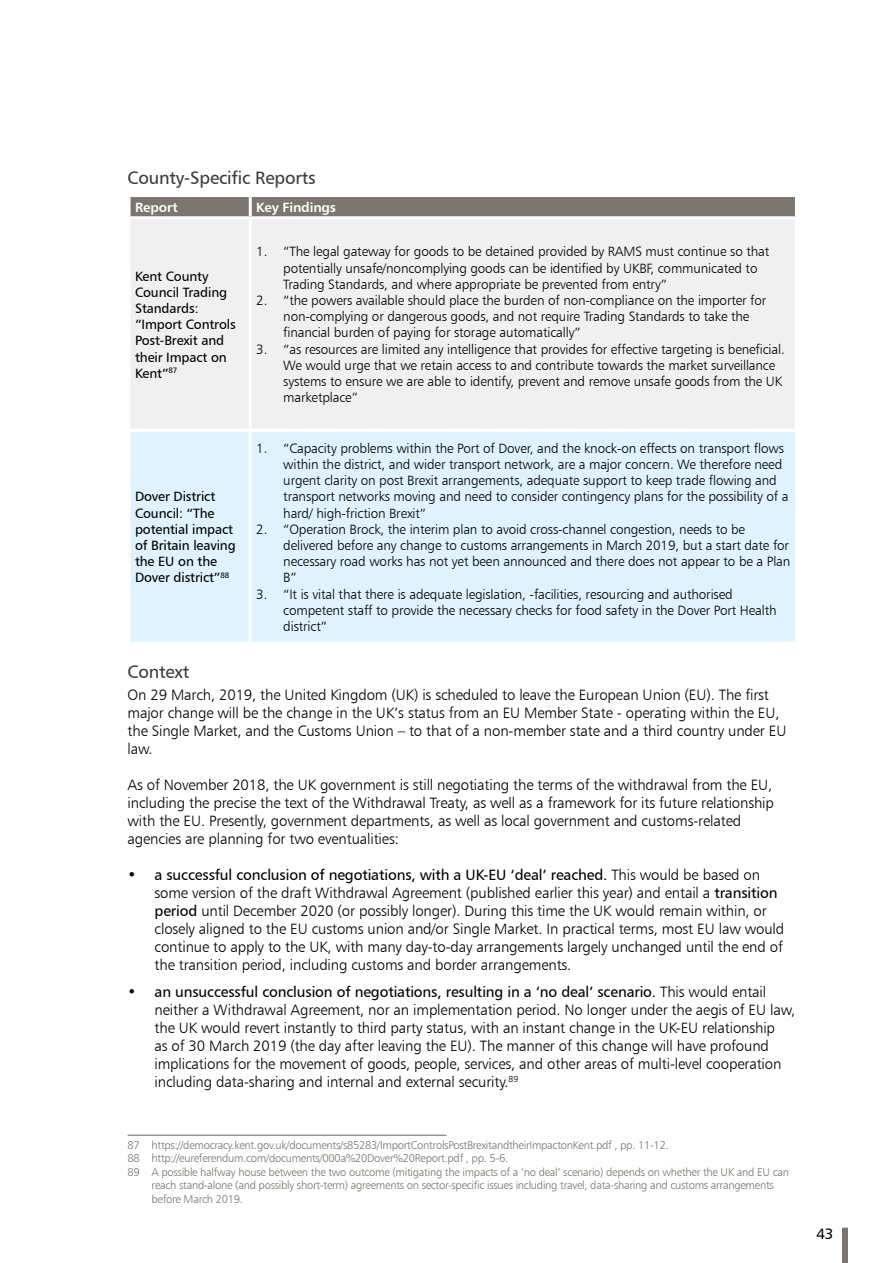
<style>
.page{position:relative;width:893px;height:1263px;background:#fff}
.page>*{position:absolute;margin:0;border:0;box-sizing:border-box;transform-origin:0 0}
.t1{font:18px "Humanist 777 BT Roman B";letter-spacing:-.01em;color:#3c3c3b}
.t2{font:15px/18px "Humanist 777 BT Light B";letter-spacing:-.01em;color:#000}
.t3{font:15px "Humanist 777 BT Roman B";letter-spacing:-.01em;color:#000}
.t4{font:13.5px/16.2px "Humanist 777 BT Light B";letter-spacing:-.01em;color:#000}
.t5{font:13.5px/16.2px "Humanist 777 BT Roman B";letter-spacing:-.01em;color:#000}
.t6{font:13.5px "Humanist 777 BT Bold B";letter-spacing:-.01em;color:#fff}
.t7{font:11.25px "Humanist 777 BT Light B";letter-spacing:-.025em;color:#7b766f}
.s1{font-family:"Humanist 777 BT Light B"}
.s2{font-family:"Humanist 777 BT Roman B"}
</style>
<div class="page">
<div style="left:842px;top:1228px;width:6px;height:35px;background:#7b766f"></div>
<div style="left:131px;top:197px;width:664px;height:19px;background:#7b766f"></div>
<div style="left:131px;top:219px;width:664px;height:210px;background:#f0f0f0"></div>
<div style="left:131px;top:432px;width:664px;height:209px;background:#dff2fd"></div>
<hr style="left:249px;top:197px;width:3px;height:19px;background:#fff">
<hr style="left:249px;top:219px;width:3px;height:210px;background:#fff">
<hr style="left:249px;top:432px;width:3px;height:209px;background:#fff">
<hr style="left:128px;top:1135px;width:318px;height:1px;background:#7b766f">
<h1 class="t1" style="left:128px;top:166px;width:190px">County-Specific Reports</h1>
<p class="t6" style="left:135px;top:199px;width:44px">Report</p>
<p class="t6" style="left:256px;top:199px;width:81px">Key Findings</p>
<p class="t5" style="left:135px;top:268px;width:102px">Kent County<br>Council Trading<br>Standards: “Import Controls<br>Post-Brexit and their Impact on<br>Kent”<sup>87</sup></p>
<p class="t5" style="left:135px;top:488px;width:102px">Dover District<br>Council: “The potential impact of Britain leaving the EU on the<br>Dover district”<sup>88</sup></p>
<p class="t4" style="left:283px;top:243px;width:488px;text-indent:-27px">1. “The legal gateway for goods to be detained provided by RAMS must continue so that potentially unsafe/noncomplying goods can be identified by UKBF, communicated to<br>Trading Standards, and where appropriate be prevented from entry”</p>
<p class="t4" style="left:283px;top:292px;width:485px;text-indent:-27px">2. “the powers available should place the burden of non-compliance on the importer for non-complying or dangerous goods, and not require Trading Standards to take the financial burden of paying for storage automatically”</p>
<p class="t4" style="left:283px;top:340px;width:503px;text-indent:-27px">3. “as resources are limited any intelligence that provides for effective targeting is beneficial.<br>We would urge that we retain access to and contribute towards the market surveillance systems to ensure we are able to identify, prevent and remove unsafe goods from the UK marketplace”</p>
<p class="t4" style="left:283px;top:440px;width:507px;text-indent:-27px">1. “Capacity problems within the Port of Dover, and the knock-on effects on transport flows within the district, and wider transport network, are a major concern. We therefore need urgent clarity on post Brexit arrangements, adequate support to keep trade flowing and transport networks moving and need to consider contingency plans for the possibility of a hard/ high-friction Brexit”</p>
<p class="t4" style="left:283px;top:521px;width:509px;text-indent:-27px">2. “Operation Brock, the interim plan to avoid cross-channel congestion, needs to be delivered before any change to customs arrangements in March 2019, but a start date for necessary road works has not yet been announced and there does not appear to be a Plan B”</p>
<p class="t4" style="left:283px;top:585px;width:495px;text-indent:-27px">3. “It is vital that there is adequate legislation, -facilities, resourcing and authorised competent staff to provide the necessary checks for food safety in the Dover Port Health district”</p>
<h1 class="t1" style="left:128px;top:661px;width:63px">Context</h1>
<p class="t2" style="left:128px;top:686px;width:660px">On 29 March, 2019, the United Kingdom (UK) is scheduled to leave the European Union (EU). The first major change will be the change in the UK’s status from an EU Member State - operating within the EU, the Single Market, and the Customs Union – to that of a non-member state and a third country under EU law.</p>
<p class="t2" style="left:128px;top:776px;width:648px">As of November 2018, the UK government is still negotiating the terms of the withdrawal from the EU, including the precise the text of the Withdrawal Treaty, as well as a framework for its future relationship with the EU. Presently, government departments, as well as local government and customs-related agencies are planning for two eventualities:</p>
<p class="t3" style="left:128px;top:866px;width:634px"><span class="s1">•</span> a successful conclusion of negotiations, with a UK-EU ‘deal’ reached. <span class="s1">This would be based on</span></p>
<p class="t2" style="left:155px;top:884px;width:631px">some version of the draft Withdrawal Agreement (published earlier this year) and entail a <span class="s2">transition period</span> until December 2020 (or possibly longer). During this time the UK would remain within, or closely aligned to the EU customs union and/or Single Market. In practical terms, most EU law would continue to apply to the UK, with many day-to-day arrangements largely unchanged until the end of the transition period, including customs and border arrangements.</p>
<p class="t3" style="left:128px;top:982px;width:640px"><span class="s1">•</span> an unsuccessful conclusion of negotiations, resulting in a ‘no deal’ scenario. <span class="s1">This would entail</span></p>
<p class="t2" style="left:155px;top:1000px;width:642px">neither a Withdrawal Agreement, nor an implementation period. No longer under the aegis of EU law, the UK would revert instantly to third party status, with an instant change in the UK-EU relationship<br>as of 30 March 2019 (the day after leaving the EU). The manner of this change will have profound implications for the movement of goods, people, services, and other areas of multi-level cooperation including data-sharing and internal and external security.<sup>89</sup></p>
<p class="t7" style="left:128px;top:1138px;width:543px">87 https://democracy.kent.gov.uk/documents/s85283/ImportControlsPostBrexitandtheirImpactonKent.pdf , pp. 11-12.</p>
<p class="t7" style="left:128px;top:1151px;width:382px">88 http://eureferendum.com/documents/000a%20Dover%20Report.pdf , pp. 5-6.</p>
<p class="t7" style="left:128px;top:1165px;width:663px">89 A possible halfway house between the two outcome (mitigating the impacts of a ‘no deal’ scenario) depends on whether the UK and EU can</p>
<p class="t7" style="left:152px;top:1178px;width:624px">reach stand-alone (and possibly short-term) agreements on sector-specific issues including travel, data-sharing and customs arrangements</p>
<p class="t7" style="left:152px;top:1192px;width:93px">before March 2019.</p>
<p class="t3" style="left:816px;top:1224px;width:18px">43</p>
</div>
